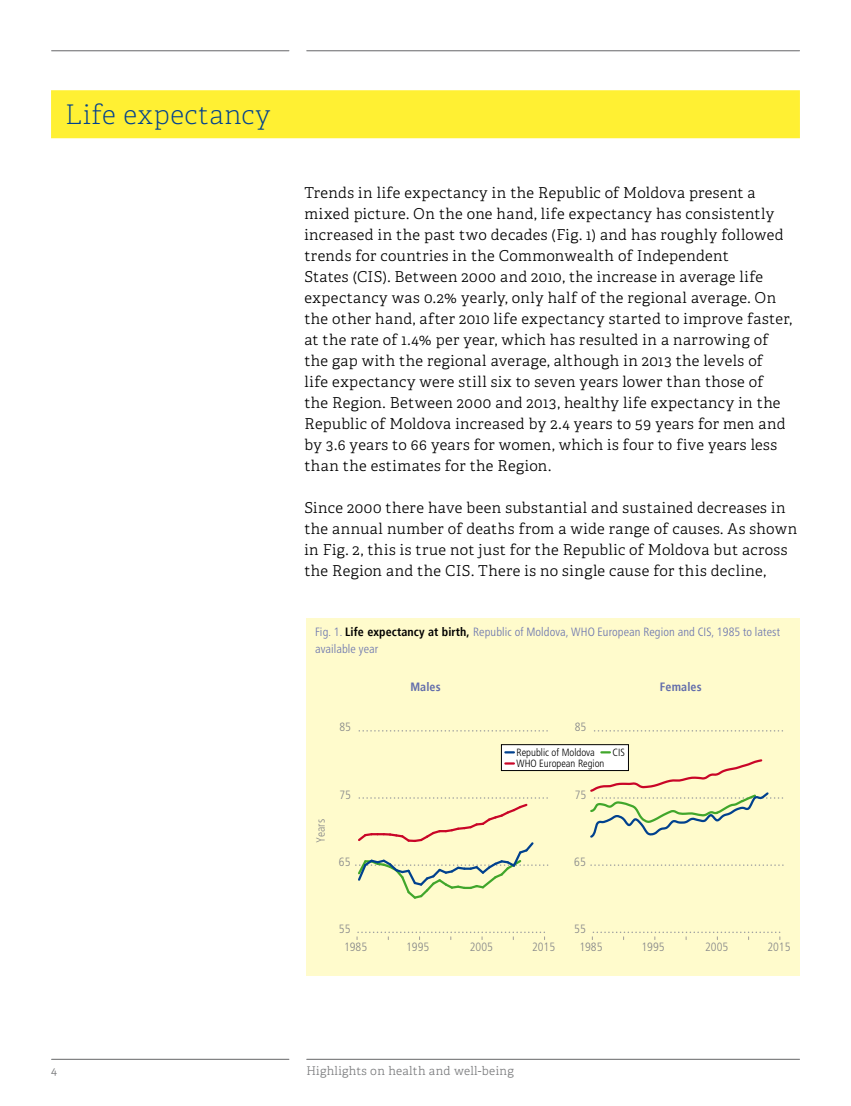
<style>
.page{position:relative;width:851px;height:1106px;background:#fff}
.page>*{position:absolute;margin:0;border:0;box-sizing:border-box;transform-origin:0 0}
.t1{font:100 27px "Adelle CYR";letter-spacing:.03em;color:#00418e}
.t2{font:300 15px/21px "Adelle CYR";letter-spacing:.025em;color:#000}
.t3{font:300 condensed 12px/16.5px "Frutiger Neue LTW1 G";letter-spacing:.01em;color:#6b75af}
.t4{font:300 12px "Adelle CYR";letter-spacing:.025em;color:#797a7c}
.t5{font:300 condensed 12px "Frutiger LT Std";color:#87888a}
.t6{font:300 condensed 12px "Frutiger";color:#87888a}
.t7{font:700 condensed 12px "Frutiger LTCYR";letter-spacing:.01em;color:#626dab}
.t8{font:300 condensed 10.5px "Frutiger LT Std";color:#000}
.s1{font-family:"Frutiger LTCYR";font-weight:700;color:#000}
</style>
<div class="page">
<hr style="left:52px;top:51px;width:237px;height:1px;background:#646567">
<hr style="left:52px;top:1059px;width:237px;height:1px;background:#646567">
<hr style="left:307px;top:51px;width:492px;height:1px;background:#646567">
<hr style="left:307px;top:1059px;width:492px;height:1px;background:#646567">
<div style="left:51px;top:90px;width:748px;height:48px;background:#fff033"></div>
<div style="left:306px;top:681px;width:493px;height:294px;background:#fffbcc"></div>
<div style="left:306px;top:618px;width:493px;height:84px;background:#fffbcc"></div>
<svg style="left:359px;top:730px;width:188px;height:1px"></svg>
<div style="left:501px;top:744px;width:127px;height:26px;background:#fff"></div>
<div style="left:501px;top:744px;width:127px;height:26px;border:1px solid #000"></div>
<svg style="left:505px;top:751px;width:9px;height:2px"></svg>
<svg style="left:505px;top:762px;width:9px;height:2px"></svg>
<svg style="left:356px;top:931px;width:189px;height:8px"></svg>
<svg style="left:591px;top:864px;width:193px;height:2px"></svg>
<svg style="left:594px;top:730px;width:188px;height:1px"></svg>
<svg style="left:592px;top:931px;width:188px;height:8px"></svg>
<svg style="left:356px;top:797px;width:193px;height:102px"></svg>
<svg style="left:588px;top:751px;width:194px;height:87px"></svg>
<h1 class="t1" style="left:65px;top:96px;width:207px">Life expectancy</h1>
<p class="t2" style="left:304px;top:182px;width:489px">Trends in life expectancy in the Republic of Moldova present a mixed picture. On the one hand, life expectancy has consistently increased in the past two decades (Fig. 1) and has roughly followed trends for countries in the Commonwealth of Independent<br>States (CIS). Between 2000 and 2010, the increase in average life expectancy was 0.2% yearly, only half of the regional average. On the other hand, after 2010 life expectancy started to improve faster, at the rate of 1.4% per year, which has resulted in a narrowing of the gap with the regional average, although in 2013 the levels of<br>life expectancy were still six to seven years lower than those of<br>the Region. Between 2000 and 2013, healthy life expectancy in the Republic of Moldova increased by 2.4 years to 59 years for men and by 3.6 years to 66 years for women, which is four to five years less than the estimates for the Region.</p>
<p class="t2" style="left:304px;top:497px;width:494px">Since 2000 there have been substantial and sustained decreases in the annual number of deaths from a wide range of causes. As shown in Fig. 2, this is true not just for the Republic of Moldova but across the Region and the CIS. There is no single cause for this decline,</p>
<p class="t3" style="left:315px;top:624px;width:466px">Fig. 1. <span class="s1">Life expectancy at birth,</span> Republic of Moldova, WHO European Region and CIS, 1985 to latest available year</p>
<p class="t6" style="left:339px;top:720px;width:13px">85</p>
<p class="t6" style="left:314px;top:843px;width:25px;rotate:-90deg">Years</p>
<p class="t6" style="left:339px;top:787px;width:13px">75</p>
<p class="t6" style="left:339px;top:854px;width:13px">65</p>
<p class="t7" style="left:410px;top:680px;width:32px">Males</p>
<p class="t7" style="left:660px;top:680px;width:43px">Females</p>
<p class="t6" style="left:574px;top:720px;width:13px">85</p>
<p class="t8" style="left:516px;top:746px;width:80px">Republic of Moldova</p>
<p class="t8" style="left:612px;top:746px;width:14px">CIS</p>
<p class="t8" style="left:516px;top:757px;width:89px">WHO European Region</p>
<p class="t6" style="left:574px;top:787px;width:13px">75</p>
<p class="t6" style="left:574px;top:854px;width:13px">65</p>
<p class="t6" style="left:339px;top:922px;width:13px">55</p>
<p class="t5" style="left:344px;top:940px;width:25px">1985</p>
<p class="t5" style="left:406px;top:940px;width:25px">1995</p>
<p class="t5" style="left:470px;top:940px;width:25px">2005</p>
<p class="t5" style="left:532px;top:940px;width:25px">2015</p>
<p class="t6" style="left:574px;top:922px;width:13px">55</p>
<p class="t5" style="left:579px;top:940px;width:25px">1985</p>
<p class="t5" style="left:641px;top:940px;width:25px">1995</p>
<p class="t5" style="left:705px;top:940px;width:25px">2005</p>
<p class="t5" style="left:767px;top:940px;width:25px">2015</p>
<p class="t4" style="left:51px;top:1062px;width:7px">4</p>
<p class="t4" style="left:306px;top:1062px;width:209px">Highlights on health and well-being</p>
</div>
